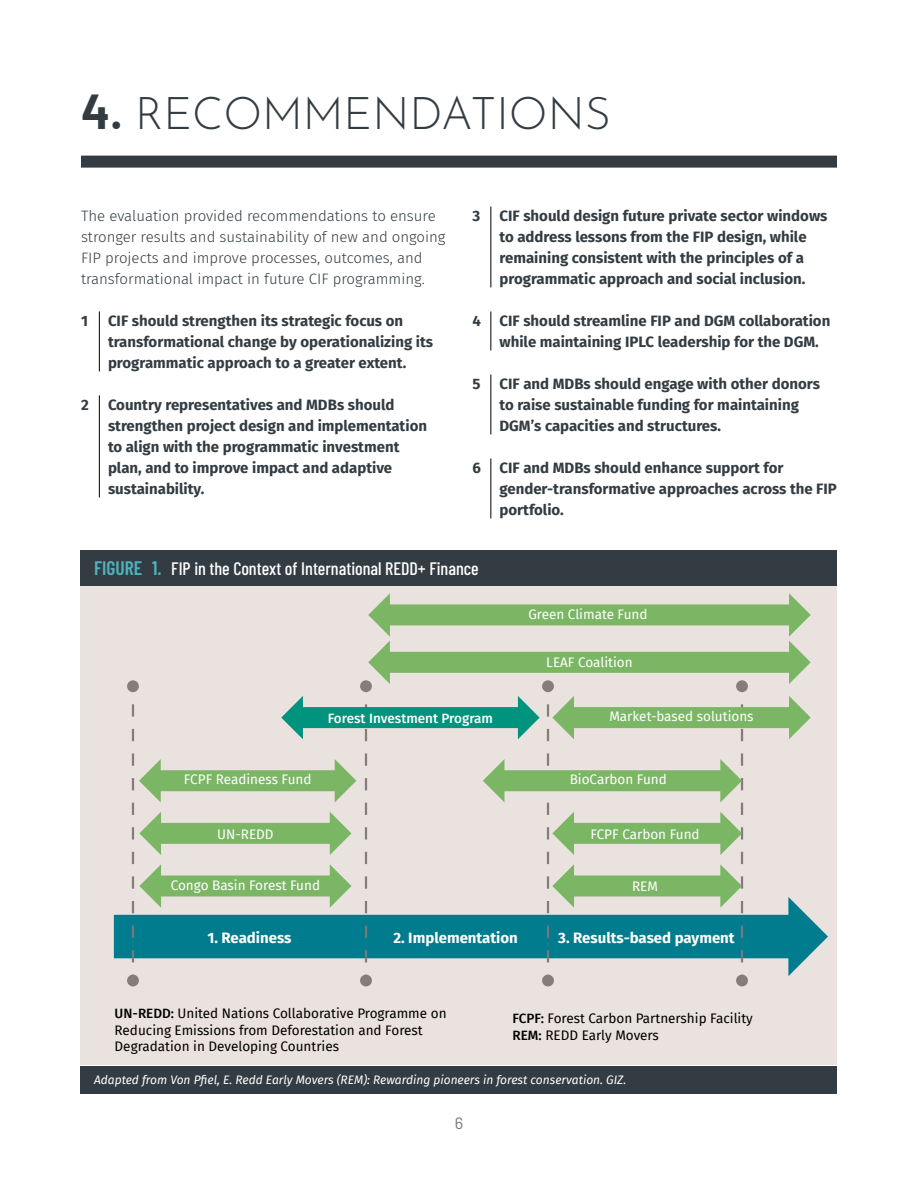
<style>
.page{position:relative;width:918px;height:1188px;background:#fff}
.page>*{position:absolute;margin:0;border:0;box-sizing:border-box;transform-origin:0 0}
.Heading_Level_1{font:100 45px "Josefin Sans";color:#333c42}
.t1{font:500 18px "Barlow Condensed";color:#fff}
.t2{font:16.5px "Barlow";color:#807876}
.Numbered_List_Paragraph{font:700 15px/21px "Fira Sans";color:#333c42}
.t3{font:300 15px/21px "Fira Sans";color:#333c42}
.t4{font:700 15px "Fira Sans";color:#fff}
.t5{font:13.5px/16.2px "Fira Sans";color:#000}
.t6{font:13.5px "Fira Sans";color:#fff}
.t7{font:500 13.5px "Fira Sans";color:#fff}
.Figure_Source{font:italic 12px "Fira Sans";color:#fff}
.s1{font-family:"Barlow";font-weight:700;font-size:48px}
.s2{font-weight:600;font-size:19.5px;color:#4fb2bc}
.s3{font-weight:500}
</style>
<div class="page">
<div style="left:81px;top:156px;width:756px;height:12px;background:#333c42"></div>
<hr style="left:99px;top:311px;width:1px;height:60px;background:#000">
<hr style="left:99px;top:395px;width:1px;height:102px;background:#000">
<hr style="left:491px;top:206px;width:1px;height:81px;background:#000">
<hr style="left:491px;top:311px;width:1px;height:39px;background:#000">
<hr style="left:491px;top:374px;width:1px;height:60px;background:#000">
<hr style="left:491px;top:458px;width:1px;height:60px;background:#000">
<div style="left:81px;top:585px;width:756px;height:480px;background:#eae2de"></div>
<div style="left:114px;top:915px;width:680px;height:43px;background:#007c8e"></div>
<svg style="left:788px;top:897px;width:40px;height:79px"></svg>
<div style="left:127px;top:975px;width:12px;height:11px;background:#807876;border-radius:50%"></div>
<div style="left:127px;top:680px;width:12px;height:12px;background:#807876;border-radius:50%"></div>
<svg style="left:365px;top:704px;width:2px;height:258px"></svg>
<div style="left:360px;top:975px;width:12px;height:11px;background:#807876;border-radius:50%"></div>
<div style="left:360px;top:680px;width:12px;height:12px;background:#807876;border-radius:50%"></div>
<div style="left:542px;top:975px;width:12px;height:11px;background:#807876;border-radius:50%"></div>
<div style="left:542px;top:680px;width:12px;height:12px;background:#807876;border-radius:50%"></div>
<div style="left:736px;top:975px;width:12px;height:11px;background:#807876;border-radius:50%"></div>
<div style="left:736px;top:680px;width:12px;height:12px;background:#807876;border-radius:50%"></div>
<div style="left:158px;top:770px;width:180px;height:21px;background:#7bb665"></div>
<svg style="left:335px;top:759px;width:21px;height:43px"></svg>
<div style="left:158px;top:823px;width:175px;height:21px;background:#7bb665"></div>
<svg style="left:330px;top:812px;width:21px;height:43px"></svg>
<div style="left:158px;top:876px;width:175px;height:21px;background:#7bb665"></div>
<svg style="left:132px;top:704px;width:29px;height:258px"></svg>
<svg style="left:330px;top:864px;width:21px;height:44px"></svg>
<div style="left:502px;top:770px;width:221px;height:21px;background:#7bb665"></div>
<svg style="left:483px;top:759px;width:22px;height:43px"></svg>
<div style="left:571px;top:823px;width:152px;height:21px;background:#7bb665"></div>
<div style="left:571px;top:876px;width:152px;height:21px;background:#7bb665"></div>
<svg style="left:720px;top:704px;width:23px;height:258px"></svg>
<div style="left:571px;top:707px;width:221px;height:21px;background:#7bb665"></div>
<svg style="left:547px;top:686px;width:27px;height:276px"></svg>
<svg style="left:789px;top:696px;width:22px;height:43px"></svg>
<div style="left:387px;top:652px;width:405px;height:21px;background:#7bb665"></div>
<div style="left:387px;top:604px;width:405px;height:21px;background:#7bb665"></div>
<svg style="left:365px;top:593px;width:25px;height:99px"></svg>
<svg style="left:789px;top:593px;width:22px;height:91px"></svg>
<div style="left:300px;top:707px;width:221px;height:21px;background:#00937d"></div>
<svg style="left:281px;top:696px;width:22px;height:43px"></svg>
<svg style="left:518px;top:696px;width:22px;height:43px"></svg>
<div style="left:81px;top:551px;width:756px;height:35px;background:#333c42"></div>
<div style="left:81px;top:1066px;width:756px;height:28px;background:#333c42"></div>
<h1 class="Heading_Level_1" style="left:81px;top:79px;width:531px"><span class="s1">4.</span> RECOMMENDATIONS</h1>
<p class="t3" style="left:81px;top:205px;width:366px">The evaluation provided recommendations to ensure stronger results and sustainability of new and ongoing FIP projects and improve processes, outcomes, and transformational impact in future CIF programming.</p>
<p class="Numbered_List_Paragraph" style="left:81px;top:309px;width:8px">1</p>
<p class="Numbered_List_Paragraph" style="left:108px;top:309px;width:327px">CIF should strengthen its strategic focus on transformational change by operationalizing its programmatic approach to a greater extent.</p>
<p class="Numbered_List_Paragraph" style="left:81px;top:393px;width:9px">2</p>
<p class="Numbered_List_Paragraph" style="left:108px;top:393px;width:321px">Country representatives and MDBs should strengthen project design and implementation to align with the programmatic investment plan, and to improve impact and adaptive sustainability.</p>
<p class="Numbered_List_Paragraph" style="left:472px;top:204px;width:9px">3</p>
<p class="Numbered_List_Paragraph" style="left:500px;top:204px;width:330px">CIF should design future private sector windows to address lessons from the FIP design, while remaining consistent with the principles of a programmatic approach and social inclusion.</p>
<p class="Numbered_List_Paragraph" style="left:500px;top:309px;width:332px;text-indent:-27px">4 CIF should streamline FIP and DGM collaboration while maintaining IPLC leadership for the DGM.</p>
<p class="Numbered_List_Paragraph" style="left:472px;top:372px;width:10px">5</p>
<p class="Numbered_List_Paragraph" style="left:500px;top:372px;width:322px">CIF and MDBs should engage with other donors to raise sustainable funding for maintaining<br>DGM’s capacities and structures.</p>
<p class="Numbered_List_Paragraph" style="left:500px;top:456px;width:339px;text-indent:-27px">6 CIF and MDBs should enhance support for gender-transformative approaches across the FIP portfolio.</p>
<p class="t1" style="left:94px;top:556px;width:386px"><span class="s2">FIGURE 1.</span> FIP in the Context of International REDD+ Finance</p>
<p class="t6" style="left:528px;top:604px;width:121px">Green Climate Fund</p>
<p class="t6" style="left:546px;top:652px;width:88px">LEAF Coalition</p>
<p class="t7" style="left:328px;top:707px;width:167px">Forest Investment Program</p>
<p class="t6" style="left:609px;top:706px;width:146px">Market-based solutions</p>
<p class="t6" style="left:184px;top:769px;width:129px">FCPF Readiness Fund</p>
<p class="t6" style="left:217px;top:824px;width:58px">UN-REDD</p>
<p class="t6" style="left:570px;top:770px;width:99px">BioCarbon Fund</p>
<p class="t6" style="left:590px;top:824px;width:111px">FCPF Carbon Fund</p>
<p class="t6" style="left:171px;top:876px;width:151px">Congo Basin Forest Fund</p>
<p class="t4" style="left:207px;top:925px;width:86px">1. Readiness</p>
<p class="t4" style="left:393px;top:925px;width:126px">2. Implementation</p>
<p class="t4" style="left:558px;top:925px;width:178px">3. Results-based payment</p>
<p class="t6" style="left:632px;top:876px;width:27px">REM</p>
<p class="t5" style="left:115px;top:1005px;width:333px"><span class="s3">UN-REDD:</span> United Nations Collaborative Programme on<br>Reducing Emissions from Deforestation and Forest<br>Degradation in Developing Countries</p>
<p class="t5" style="left:513px;top:1009px;width:242px;line-height:17px"><span class="s3">FCPF:</span> Forest Carbon Partnership Facility<br><span class="s3">REM:</span> REDD Early Movers</p>
<p class="Figure_Source" style="left:94px;top:1071px;width:534px">Adapted from Von Pfiel, E. Redd Early Movers (REM): Rewarding pioneers in forest conservation. GIZ.</p>
<p class="t2" style="left:455px;top:1112px;width:10px">6</p>
</div>
